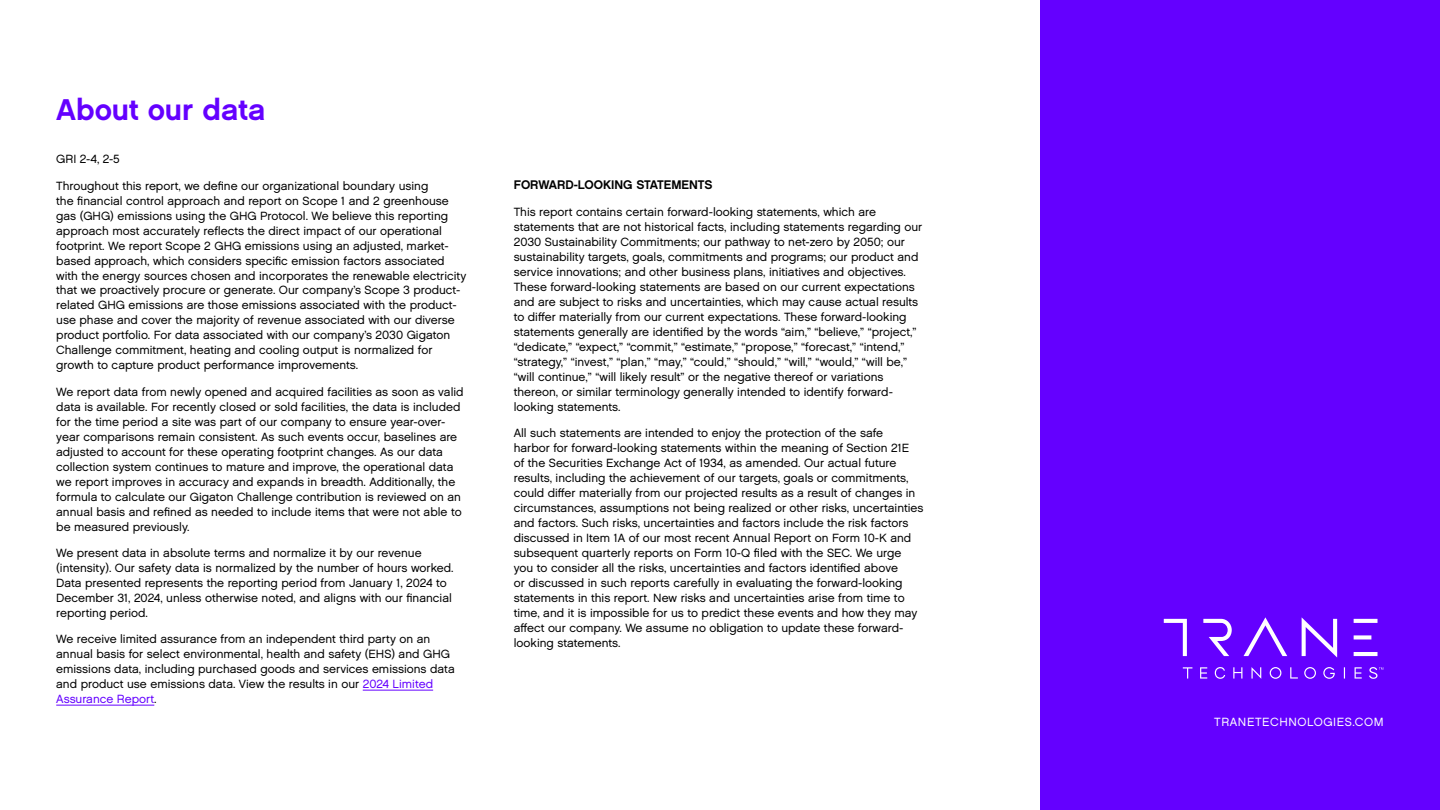
<style>
.page{position:relative;width:1440px;height:810px;background:#fff}
.page>*{position:absolute;margin:0;border:0;box-sizing:border-box;transform-origin:0 0}
.t1{font:30px "Chalet New York Nineteen Sixty";color:#6400ff}
.t2{font:12.5px "Chalet New York Nineteen Sixty";color:#000101}
.t3{font:11.88px/15px "Chalet London Nineteen Sixty";color:#000}
.t4{font:11.88px "Chalet London Nineteen Sixty";letter-spacing:.05em;color:#fff}
.s1{color:#6400ff}
</style>
<div class="page">
<div style="left:1041px;top:0;width:399px;height:810px;background:#6400ff"></div>
<svg style="left:1164px;top:617px;width:219px;height:62px"></svg>
<hr style="left:363px;top:690px;width:70px;height:1px;background:#6400ff">
<hr style="left:56px;top:705px;width:98px;height:1px;background:#6400ff">
<h1 class="t1" style="left:56px;top:91px;width:211px">About our data</h1>
<p class="t3" style="left:56px;top:152px;width:65px">GRI 2-4, 2-5</p>
<p class="t3" style="left:56px;top:178px;width:412px">Throughout this report, we define our organizational boundary using<br>the financial control approach and report on Scope 1 and 2 greenhouse gas (GHG) emissions using the GHG Protocol. We believe this reporting approach most accurately reflects the direct impact of our operational footprint. We report Scope 2 GHG emissions using an adjusted, market&shy;based approach, which considers specific emission factors associated with the energy sources chosen and incorporates the renewable electricity that we proactively procure or generate. Our company’s Scope 3 product&shy;related GHG emissions are those emissions associated with the product&shy;use phase and cover the majority of revenue associated with our diverse product portfolio. For data associated with our company’s 2030 Gigaton Challenge commitment, heating and cooling output is normalized for growth to capture product performance improvements.</p>
<p class="t3" style="left:56px;top:384px;width:409px">We report data from newly opened and acquired facilities as soon as valid data is available. For recently closed or sold facilities, the data is included for the time period a site was part of our company to ensure year-over&shy;year comparisons remain consistent. As such events occur, baselines are adjusted to account for these operating footprint changes. As our data collection system continues to mature and improve, the operational data we report improves in accuracy and expands in breadth. Additionally, the formula to calculate our Gigaton Challenge contribution is reviewed on an annual basis and refined as needed to include items that were not able to be measured previously.</p>
<p class="t3" style="left:56px;top:545px;width:399px">We present data in absolute terms and normalize it by our revenue (intensity). Our safety data is normalized by the number of hours worked.<br>Data presented represents the reporting period from January 1, 2024 to December 31, 2024, unless otherwise noted, and aligns with our financial reporting period.</p>
<p class="t3" style="left:56px;top:632px;width:400px">We receive limited assurance from an independent third party on an annual basis for select environmental, health and safety (EHS) and GHG emissions data, including purchased goods and services emissions data and product use emissions data. View the results in our <span class="s1">2024 Limited Assurance Report</span>.</p>
<p class="t2" style="left:514px;top:177px;width:200px">FORWARD-LOOKING STATEMENTS</p>
<p class="t3" style="left:514px;top:204px;width:410px">This report contains certain forward-looking statements, which are statements that are not historical facts, including statements regarding our 2030 Sustainability Commitments; our pathway to net-zero by 2050; our sustainability targets, goals, commitments and programs; our product and service innovations; and other business plans, initiatives and objectives.<br>These forward-looking statements are based on our current expectations and are subject to risks and uncertainties, which may cause actual results to differ materially from our current expectations. These forward-looking statements generally are identified by the words “aim,” “believe,” “project,” “dedicate,” “expect,” “commit,” “estimate,” “propose,” “forecast,” “intend,” “strategy,” “invest,” “plan,” “may,” “could,” “should,” “will,” “would,” “will be,” “will continue,” “will likely result” or the negative thereof or variations thereon, or similar terminology generally intended to identify forward&shy;looking statements.</p>
<p class="t3" style="left:514px;top:425px;width:411px">All such statements are intended to enjoy the protection of the safe<br>harbor for forward-looking statements within the meaning of Section 21E<br>of the Securities Exchange Act of 1934, as amended. Our actual future results, including the achievement of our targets, goals or commitments, could differ materially from our projected results as a result of changes in circumstances, assumptions not being realized or other risks, uncertainties and factors. Such risks, uncertainties and factors include the risk factors discussed in Item 1A of our most recent Annual Report on Form 10-K and subsequent quarterly reports on Form 10-Q filed with the SEC. We urge you to consider all the risks, uncertainties and factors identified above<br>or discussed in such reports carefully in evaluating the forward-looking statements in this report. New risks and uncertainties arise from time to time, and it is impossible for us to predict these events and how they may affect our company. We assume no obligation to update these forward&shy;looking statements.</p>
<p class="t4" style="left:1214px;top:715px;width:171px">TRANETECHNOLOGIES.COM</p>
</div>
